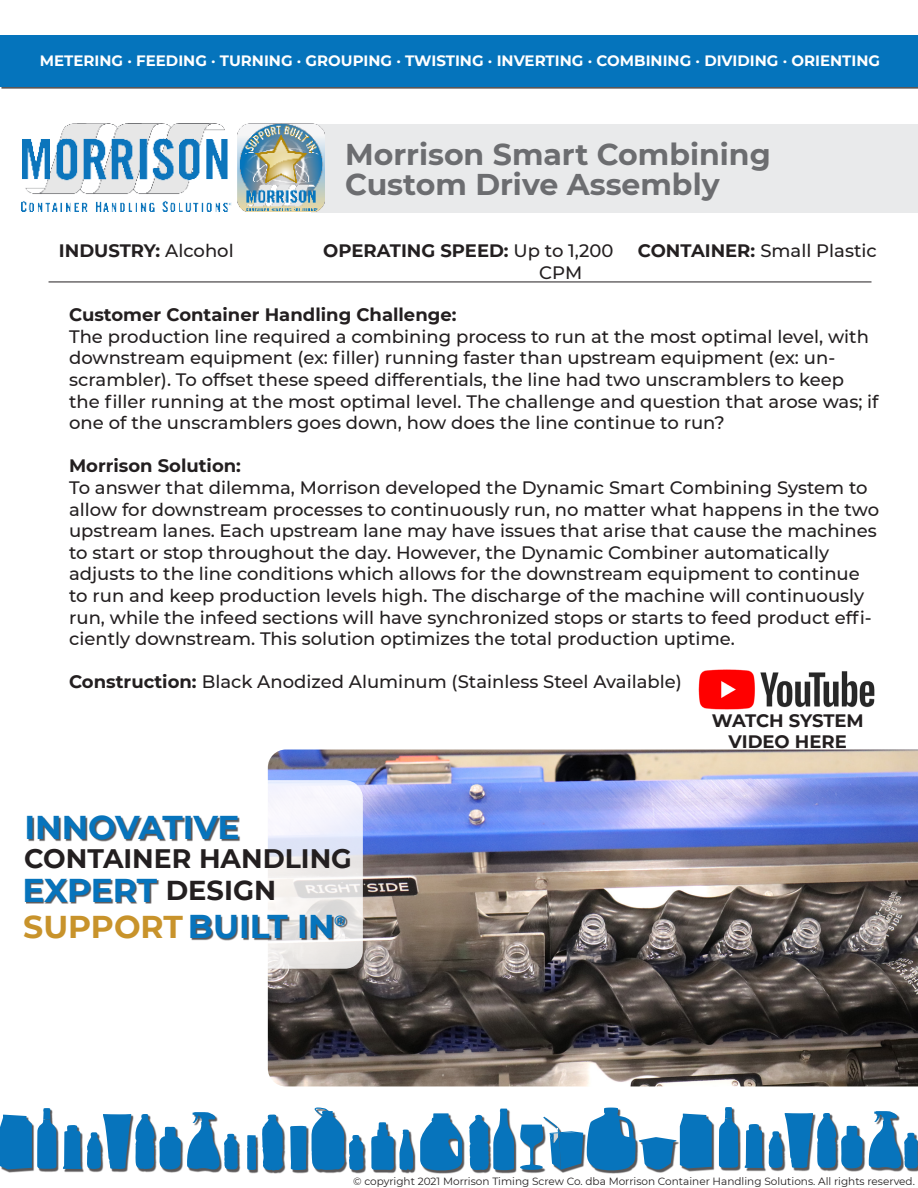
<style>
.page{position:relative;width:918px;height:1188px;background:#fff}
.page>*{position:absolute;margin:0;border:0;box-sizing:border-box;transform-origin:0 0}
.t1{font:700 33px "Montserrat";letter-spacing:-.01em;color:#0774bc}
.t2{font:700 31.5px "Montserrat";color:#c8932b}
.t3{font:700 30px "Montserrat";color:#6c6d70}
.t4{font:700 27.3px "Montserrat";color:#231f20}
.t5{font:700 26.7px "Montserrat";color:#231f20}
.t6{font:500 18px/21.6px "Montserrat";color:#231f20}
.t7{font:700 18px/21.6px "Montserrat";color:#231f20}
.t8{font:700 15px "Montserrat";color:#fff}
.t9{font:10.5px "Montserrat";color:#231f20}
.s1{font-weight:500}
.s2{font-weight:700}
.s3{font-size:33px;color:#0774bc}
</style>
<div class="page">
<div style="left:1px;top:36px;width:917px;height:53px;background:#5a5757"></div>
<div style="left:0;top:35px;width:918px;height:52px;background:#0574bc"></div>
<div style="left:1px;top:1108px;width:917px;height:65px;background:#231f20;opacity:.75"></div>
<svg style="left:63px;top:1114px;width:118px;height:55px"></svg>
<svg style="left:247px;top:1108px;width:117px;height:62px"></svg>
<svg style="left:371px;top:1122px;width:42px;height:48px"></svg>
<svg style="left:0;top:1108px;width:57px;height:61px"></svg>
<svg style="left:187px;top:1112px;width:51px;height:57px"></svg>
<svg style="left:420px;top:1113px;width:42px;height:57px"></svg>
<svg style="left:745px;top:1124px;width:18px;height:44px"></svg>
<svg style="left:719px;top:1107px;width:19px;height:61px"></svg>
<svg style="left:769px;top:1111px;width:149px;height:57px"></svg>
<svg style="left:469px;top:1108px;width:243px;height:62px"></svg>
<img style="left:554px;top:1128px;width:4px;height:15px">
<div style="left:312px;top:124px;width:606px;height:88px;background:#e9eaeb"></div>
<img style="left:22px;top:124px;width:303px;height:88px">
<img style="left:268px;top:750px;width:650px;height:336px">
<svg style="left:191px;top:780px;width:172px;height:189px"></svg>
<hr style="left:49px;top:282px;width:823px;height:1px;background:#231f20">
<img style="left:698px;top:669px;width:177px;height:41px">
<div style="left:28px;top:817px;width:212px;height:25px;background:#231f20;opacity:.75"></div>
<div style="left:26px;top:880px;width:133px;height:24px;background:#231f20;opacity:.75"></div>
<div style="left:192px;top:916px;width:156px;height:24px;background:#231f20;opacity:.75"></div>
<p class="t8" style="left:40px;top:50px;width:842px">METERING · FEEDING · TURNING · GROUPING · TWISTING · INVERTING · COMBINING · DIVIDING · ORIENTING</p>
<p class="t3" style="left:345px;top:133px;width:427px">Morrison Smart Combining</p>
<p class="t3" style="left:345px;top:163px;width:376px">Custom Drive Assembly</p>
<p class="t7" style="left:59px;top:239px;width:176px">INDUSTRY: <span class="s1">Alcohol</span></p>
<p class="t7" style="left:539px;top:239px;width:76px;text-indent:-216px">OPERATING SPEED: <span class="s1">Up to 1,200<br>CPM</span></p>
<p class="t6" style="left:638px;top:239px;width:240px"><span class="s2">CONTAINER:</span> Small Plastic</p>
<p class="t7" style="left:69px;top:303px;width:389px">Customer Container Handling Challenge:</p>
<p class="t6" style="left:69px;top:325px;width:811px">The production line required a combining process to run at the most optimal level, with downstream equipment (ex: filler) running faster than upstream equipment (ex: un&shy;scrambler). To offset these speed differentials, the line had two unscramblers to keep the filler running at the most optimal level. The challenge and question that arose was; if one of the unscramblers goes down, how does the line continue to run?</p>
<p class="t7" style="left:69px;top:454px;width:173px">Morrison Solution:</p>
<p class="t6" style="left:69px;top:476px;width:812px">To answer that dilemma, Morrison developed the Dynamic Smart Combining System to allow for downstream processes to continuously run, no matter what happens in the two upstream lanes. Each upstream lane may have issues that arise that cause the machines to start or stop throughout the day. However, the Dynamic Combiner automatically adjusts to the line conditions which allows for the downstream equipment to continue to run and keep production levels high. The discharge of the machine will continuously run, while the infeed sections will have synchronized stops or starts to feed product effi&shy;ciently downstream. This solution optimizes the total production uptime.</p>
<p class="t6" style="left:69px;top:670px;width:614px"><span class="s2">Construction:</span> Black Anodized Aluminum (Stainless Steel Available)</p>
<p class="t7" style="left:712px;top:709px;width:153px">WATCH SYSTEM</p>
<p class="t7" style="left:729px;top:730px;width:120px">VIDEO HERE</p>
<p class="t1" style="left:24px;top:804px;width:217px">INNOVATIVE</p>
<p class="t5" style="left:24px;top:839px;width:329px">CONTAINER HANDLING</p>
<p class="t1" style="left:22px;top:866px;width:136px">EXPERT</p>
<p class="t4" style="left:166px;top:870px;width:112px">DESIGN</p>
<p class="t2" style="left:23px;top:904px;width:324px">SUPPORT <span class="s3">BUILT IN</span> <sup>®</sup></p>
<p class="t9" style="left:353px;top:1174px;width:563px">© copyright 2021 Morrison Timing Screw Co. dba Morrison Container Handling Solutions. All rights reserved.</p>
</div>
